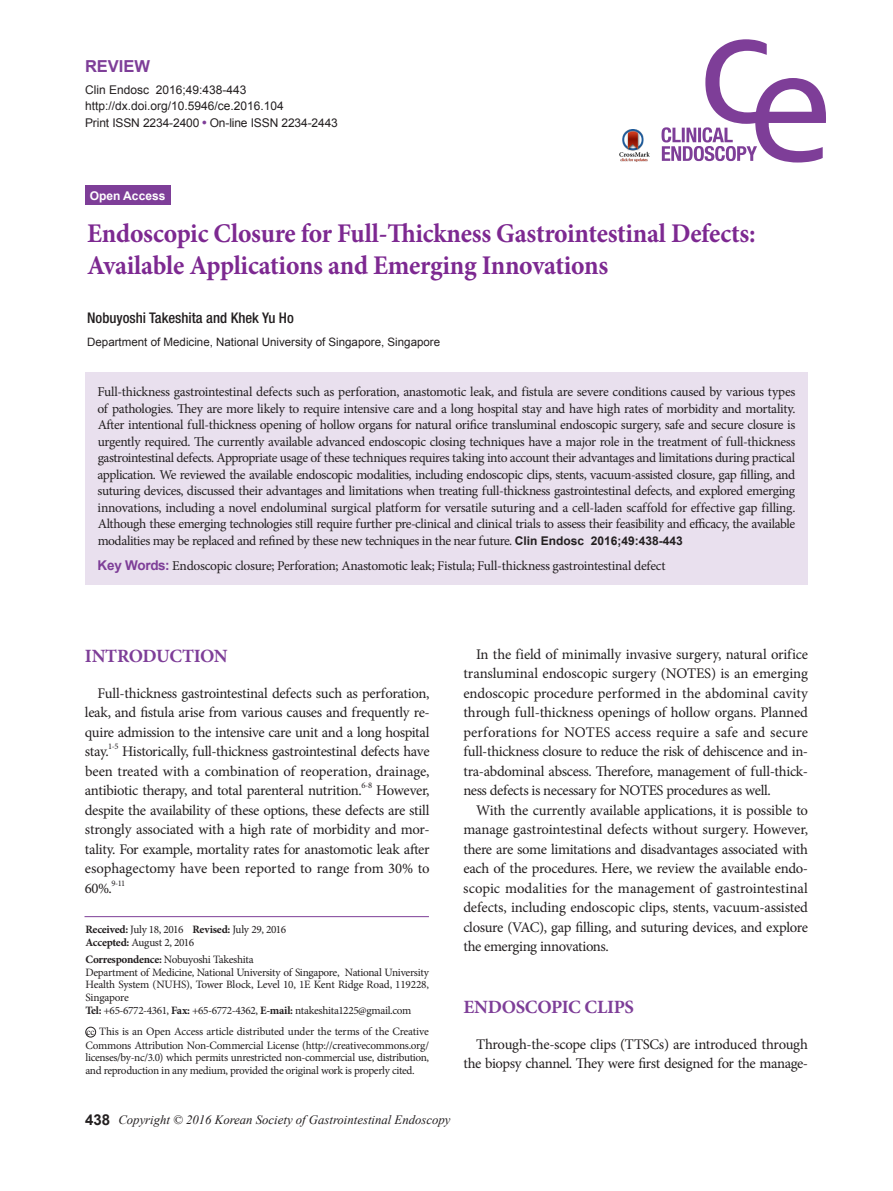
<style>
.page{position:relative;width:893px;height:1191px;background:#fff}
.page>*{position:absolute;margin:0;border:0;box-sizing:border-box;transform-origin:0 0}
.논문_타이틀{font:700 27px/32.4px "Minion Pro";letter-spacing:-.01em;color:#7d2991;scale:.95 1}
.타이틀_서론{font:700 18.75px "Minion Pro";letter-spacing:-.02em;color:#7e3e98}
.t1{font:700 16.5px "Arial";color:#7e3e98}
.본문{font:14.7px/19.5px "Minion Pro";letter-spacing:-.025em;color:#231f20;text-align:justify}
.저자명{font:500 condensed 14.7px "Helvetica Neue";color:#231f20}
.초록내용{font:13.5px/16.5px "Minion Pro";letter-spacing:-.025em;color:#231f20;text-align:justify}
.t2{font:italic 12.75px "Times New Roman";color:#231f20}
.t3{font:12px "Arial";color:#231f20}
.t4{font:700 12px "Arial";color:#fff}
.저자소속{font:11.55px "Arial";color:#231f20}
.책임저자{font:11.25px/12.8px "Minion Pro";letter-spacing:-.03em;color:#231f20;text-align:justify}
.t5{font:9.3px "Times New Roman";color:#231f20}
.본문-2{font:8.55px "Minion Pro";color:#231f20}
.s1{font-family:"Helvetica";font-stretch:condensed;color:#7e3e98}
.s2{font-family:"Arial";font-weight:700;font-size:12px}
.s3{font-family:"Arial";font-weight:700;color:#7e3e98}
.s4{font-weight:700}
.s5{font-family:"Arial";font-weight:700;font-style:normal;font-size:15px}
</style>
<div class="page">
<svg style="left:661px;top:39px;width:165px;height:123px"></svg>
<div style="left:85px;top:372px;width:723px;height:213px;background:#e9e0ee"></div>
<div style="left:85px;top:186px;width:85px;height:19px;background:#7e3e98"></div>
<div style="left:86px;top:1027px;width:10px;height:10px;border:1px solid #231f20;border-radius:50%"></div>
<hr style="left:85px;top:916px;width:344px;height:1px;background:#7e3e98">
<img style="left:620px;top:130px;width:29px;height:32px">
<p class="t1" style="left:85px;top:56px;width:67px">REVIEW</p>
<p class="t3" style="left:85px;top:82px;width:163px">Clin Endosc 2016;49:438-443</p>
<p class="t3" style="left:85px;top:98px;width:200px">http://dx.doi.org/10.5946/ce.2016.104</p>
<p class="t3" style="left:85px;top:114px;width:254px">Print ISSN 2234-2400 <span class="s1">•</span> On-line ISSN 2234-2443</p>
<p class="t4" style="left:90px;top:187px;width:77px">Open Access</p>
<p class="논문_타이틀" style="left:87px;top:217px;width:705px">Endoscopic Closure for Full-Thickness Gastrointestinal Defects:<br>Available Applications and Emerging Innovations</p>
<p class="저자명" style="left:87px;top:309px;width:208px">Nobuyoshi Takeshita and Khek Yu Ho</p>
<p class="저자소속" style="left:87px;top:335px;width:355px">Department of Medicine, National University of Singapore, Singapore</p>
<p class="초록내용" style="left:98px;top:384px;width:699px">Full-thickness gastrointestinal defects such as perforation, anastomotic leak, and fistula are severe conditions caused by various types of pathologies. They are more likely to require intensive care and a long hospital stay and have high rates of morbidity and mortality.<br>After intentional full-thickness opening of hollow organs for natural orifice transluminal endoscopic surgery, safe and secure closure is urgently required. The currently available advanced endoscopic closing techniques have a major role in the treatment of full-thickness gastrointestinal defects. Appropriate usage of these techniques requires taking into account their advantages and limitations during practical application. We reviewed the available endoscopic modalities, including endoscopic clips, stents, vacuum-assisted closure, gap filling, and suturing devices, discussed their advantages and limitations when treating full-thickness gastrointestinal defects, and explored emerging innovations, including a novel endoluminal surgical platform for versatile suturing and a cell-laden scaffold for effective gap filling.<br>Although these emerging technologies still require further pre-clinical and clinical trials to assess their feasibility and efficacy, the available modalities may be replaced and refined by these new techniques in the near future. <span class="s2">Clin Endosc 2016;49:438-443</span></p>
<p class="초록내용" style="left:98px;top:557px;width:569px"><span class="s3">Key Words:</span> Endoscopic closure; Perforation; Anastomotic leak; Fistula; Full-thickness gastrointestinal defect</p>
<p class="타이틀_서론" style="left:85px;top:643px;width:144px">INTRODUCTION</p>
<p class="본문" style="left:85px;top:683px;width:346px;text-indent:13px">Full-thickness gastrointestinal defects such as perforation, leak, and fistula arise from various causes and frequently re&shy;quire admission to the intensive care unit and a long hospital stay.</p>
<p class="본문-2" style="left:108px;top:741px;width:12px">1-5</p>
<p class="본문" style="left:85px;top:742px;width:346px;text-indent:37px">Historically, full-thickness gastrointestinal defects have been treated with a combination of reoperation, drainage, antibiotic therapy, and total parenteral nutrition.</p>
<p class="본문-2" style="left:361px;top:780px;width:12px">6-8</p>
<p class="본문" style="left:85px;top:781px;width:346px;text-indent:291px">However, despite the availability of these options, these defects are still strongly associated with a high rate of morbidity and mor&shy;tality. For example, mortality rates for anastomotic leak after esophagectomy have been reported to range from 30% to 60%.</p>
<p class="본문-2" style="left:111px;top:877px;width:15px">9-11</p>
<p class="책임저자" style="left:85px;top:923px;width:202px"><span class="s4">Received:</span> July 18, 2016 <span class="s4">Revised:</span> July 29, 2016<br><span class="s4">Accepted:</span> August 2, 2016</p>
<p class="책임저자" style="left:85px;top:953px;width:170px"><span class="s4">Correspondence:</span> Nobuyoshi Takeshita</p>
<p class="책임저자" style="left:85px;top:965px;width:345px">Department of Medicine, National University of Singapore, National University Health System (NUHS), Tower Block, Level 10, 1E Kent Ridge Road, 119228, Singapore</p>
<p class="책임저자" style="left:85px;top:1004px;width:327px"><span class="s4">Tel:</span> +65-6772-4361, <span class="s4">Fax:</span> +65-6772-4362, <span class="s4">E-mail:</span> ntakeshita1225@gmail.com</p>
<p class="t5" style="left:86px;top:1025px;width:10px">cc</p>
<p class="책임저자" style="left:85px;top:1025px;width:345px;text-indent:14px">This is an Open Access article distributed under the terms of the Creative Commons Attribution Non-Commercial License (http://creativecommons.org/ licenses/by-nc/3.0) which permits unrestricted non-commercial use, distribution, and reproduction in any medium, provided the original work is properly cited.</p>
<p class="본문" style="left:463px;top:644px;width:346px;text-indent:13px">In the field of minimally invasive surgery, natural orifice transluminal endoscopic surgery (NOTES) is an emerging endoscopic procedure performed in the abdominal cavity through full-thickness openings of hollow organs. Planned perforations for NOTES access require a safe and secure full-thickness closure to reduce the risk of dehiscence and in&shy;tra-abdominal abscess. Therefore, management of full-thick&shy;ness defects is necessary for NOTES procedures as well.</p>
<p class="본문" style="left:463px;top:800px;width:346px;text-indent:13px">With the currently available applications, it is possible to manage gastrointestinal defects without surgery. However, there are some limitations and disadvantages associated with each of the procedures. Here, we review the available endo&shy;scopic modalities for the management of gastrointestinal defects, including endoscopic clips, stents, vacuum-assisted closure (VAC), gap filling, and suturing devices, and explore the emerging innovations.</p>
<p class="타이틀_서론" style="left:463px;top:994px;width:172px">ENDOSCOPIC CLIPS</p>
<p class="본문" style="left:463px;top:1034px;width:346px;text-align:right">Through-the-scope clips (TTSCs) are introduced through the biopsy channel. They were first designed for the manage-</p>
<p class="t2" style="left:85px;top:1110px;width:367px"><span class="s5">438</span> Copyright © 2016 Korean Society of Gastrointestinal Endoscopy</p>
</div>
